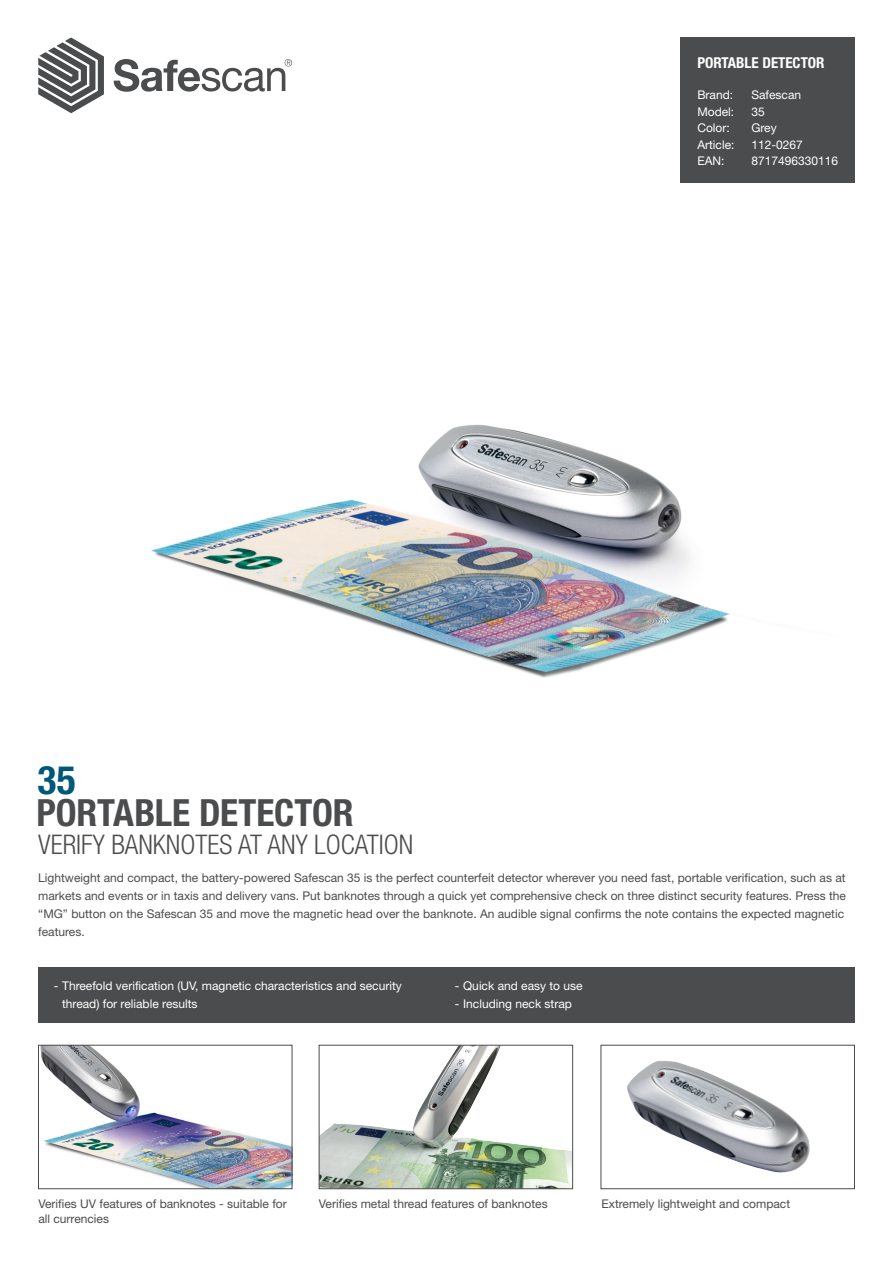
<style>
.page{position:relative;width:893px;height:1263px;background:#fff}
.page>*{position:absolute;margin:0;border:0;box-sizing:border-box;transform-origin:0 0}
.t1{font:700 condensed 39.45px "Helvetica Neue LT Std";color:#005879}
.t2{font:700 condensed 37.5px "Helvetica Neue LT Std";letter-spacing:-.005em;color:#4b4c4d}
.t3{font:300 condensed 27px "Helvetica Neue LT Std";color:#4b4c4d}
.t4{font:700 condensed 15px "Helvetica Neue LT Std";color:#fff}
.Platte_tekst{font:12px/18px "Helvetica Neue LT Std";color:#4b4c4d}
.Tabel{font:12px/18px "Helvetica Neue LT Std";color:#fff}
</style>
<div class="page">
<div style="left:680px;top:37px;width:175px;height:146px;background:#4b4c4d"></div>
<svg style="left:38px;top:37px;width:66px;height:76px"></svg>
<svg style="left:114px;top:59px;width:178px;height:33px"></svg>
<div style="left:38px;top:967px;width:817px;height:56px;background:#4b4c4d"></div>
<img style="left:151px;top:424px;width:579px;height:254px">
<img style="left:40px;top:1047px;width:250px;height:140px">
<div style="left:38px;top:1045px;width:254px;height:144px;border:1px solid #4b4c4d"></div>
<img style="left:627px;top:1061px;width:183px;height:112px">
<div style="left:601px;top:1045px;width:254px;height:144px;border:1px solid #4b4c4d"></div>
<img style="left:321px;top:1047px;width:250px;height:140px">
<div style="left:319px;top:1045px;width:254px;height:144px;border:1px solid #4b4c4d"></div>
<p class="t1" style="left:38px;top:756px;width:40px">35</p>
<p class="t3" style="left:38px;top:829px;width:377px">VERIFY BANKNOTES AT ANY LOCATION</p>
<p class="t2" style="left:36px;top:790px;width:319px">PORTABLE DETECTOR</p>
<p class="t4" style="left:697px;top:53px;width:129px">PORTABLE DETECTOR</p>
<p class="Tabel" style="left:697px;top:86px;width:37px">Brand:</p>
<p class="Tabel" style="left:751px;top:86px;width:51px">Safescan</p>
<p class="Tabel" style="left:697px;top:102px;width:38px">Model:</p>
<p class="Tabel" style="left:751px;top:102px;width:15px">35</p>
<p class="Tabel" style="left:697px;top:119px;width:34px">Color:</p>
<p class="Tabel" style="left:751px;top:119px;width:27px">Grey</p>
<p class="Tabel" style="left:697px;top:135px;width:39px">Article:</p>
<p class="Tabel" style="left:751px;top:135px;width:53px">112-0267</p>
<p class="Tabel" style="left:697px;top:152px;width:29px">EAN:</p>
<p class="Tabel" style="left:751px;top:152px;width:88px">8717496330116</p>
<p class="Platte_tekst" style="left:38px;top:869px;width:809px">Lightweight and compact, the battery-powered Safescan 35 is the perfect counterfeit detector wherever you need fast, portable verification, such as at markets and events or in taxis and delivery vans. Put banknotes through a quick yet comprehensive check on three distinct security features. Press the “MG” button on the Safescan 35 and move the magnetic head over the banknote. An audible signal confirms the note contains the expected magnetic features.</p>
<p class="Tabel" style="left:62px;top:977px;width:341px;text-indent:-9px">- Threefold verification (UV, magnetic characteristics and security thread) for reliable results</p>
<p class="Tabel" style="left:455px;top:977px;width:129px">- Quick and easy to use</p>
<p class="Tabel" style="left:455px;top:995px;width:119px">- Including neck strap</p>
<p class="Platte_tekst" style="left:38px;top:1196px;width:250px;line-height:15px">Verifies UV features of banknotes - suitable for all currencies</p>
<p class="Platte_tekst" style="left:319px;top:1195px;width:230px">Verifies metal thread features of banknotes</p>
<p class="Platte_tekst" style="left:601px;top:1195px;width:190px">Extremely lightweight and compact</p>
</div>
